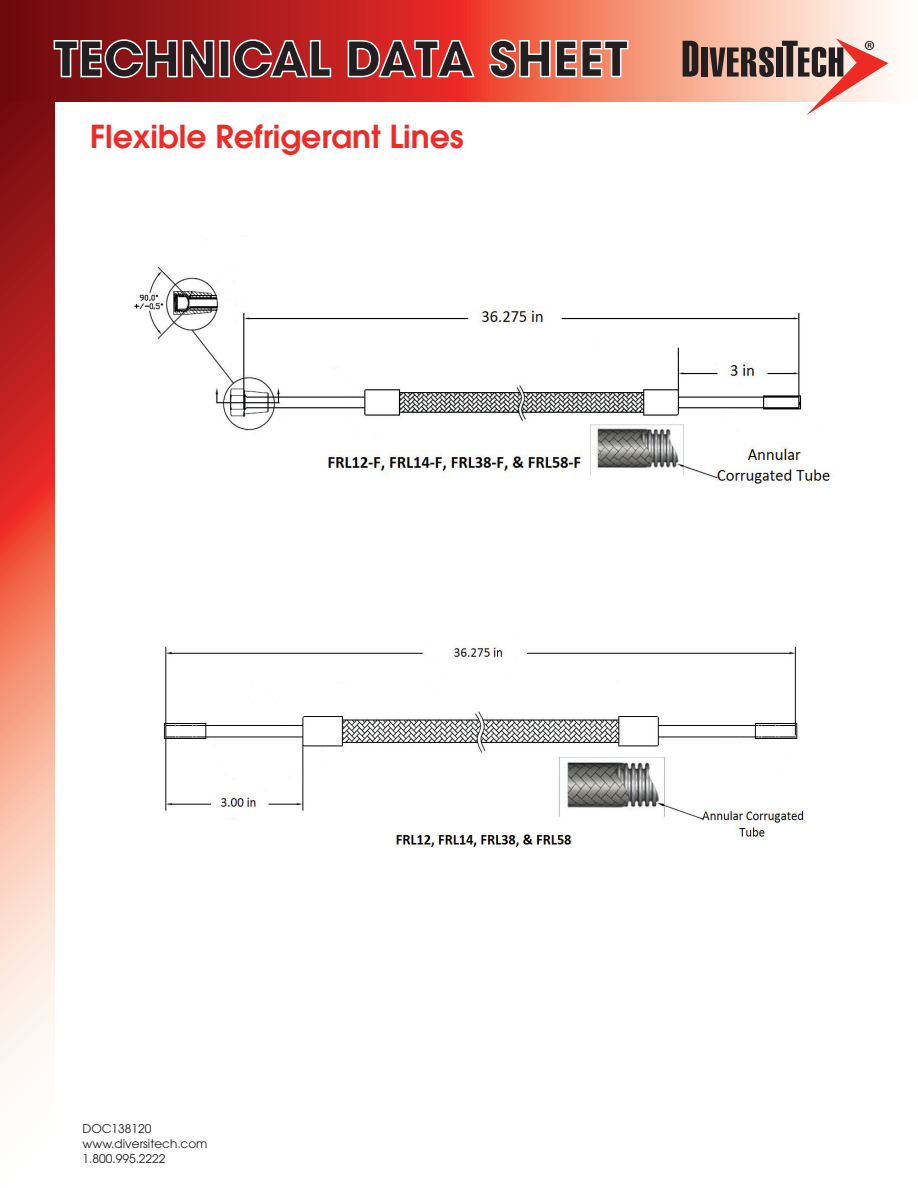
<style>
.page{position:relative;width:918px;height:1188px;background:#fff}
.page>*{position:absolute;margin:0;border:0;box-sizing:border-box;transform-origin:0 0}
.t1{font:700 48.3px "ITC Avant Garde Std";color:#231f20}
.t2{font:600 31.5px "ITC Avant Garde Std";color:#ee2c27}
.t3{font:12px/15px "ITC Avant Garde Std";color:#231f20}
</style>
<div class="page">
<svg style="left:0;top:102px;width:55px;height:980px;background:#d9756a"></svg>
<svg style="left:0;top:0;width:890px;height:102px;background:#c85046"></svg>
<svg style="left:53px;top:39px;width:576px;height:40px;background:#cd5650"></svg>
<svg style="left:683px;top:38px;width:205px;height:77px"></svg>
<img style="left:163px;top:646px;width:641px;height:201px">
<img style="left:134px;top:239px;width:697px;height:246px">
<h1 class="t1" style="left:54px;top:32px;width:576px">TECHNICAL DATA SHEET</h1>
<h2 class="t2" style="left:90px;top:124px;width:375px">Flexible Refrigerant Lines</h2>
<p class="t3" style="left:82px;top:1122px;width:127px">DOC138120 www.diversitech.com<br>1.800.995.2222</p>
</div>
